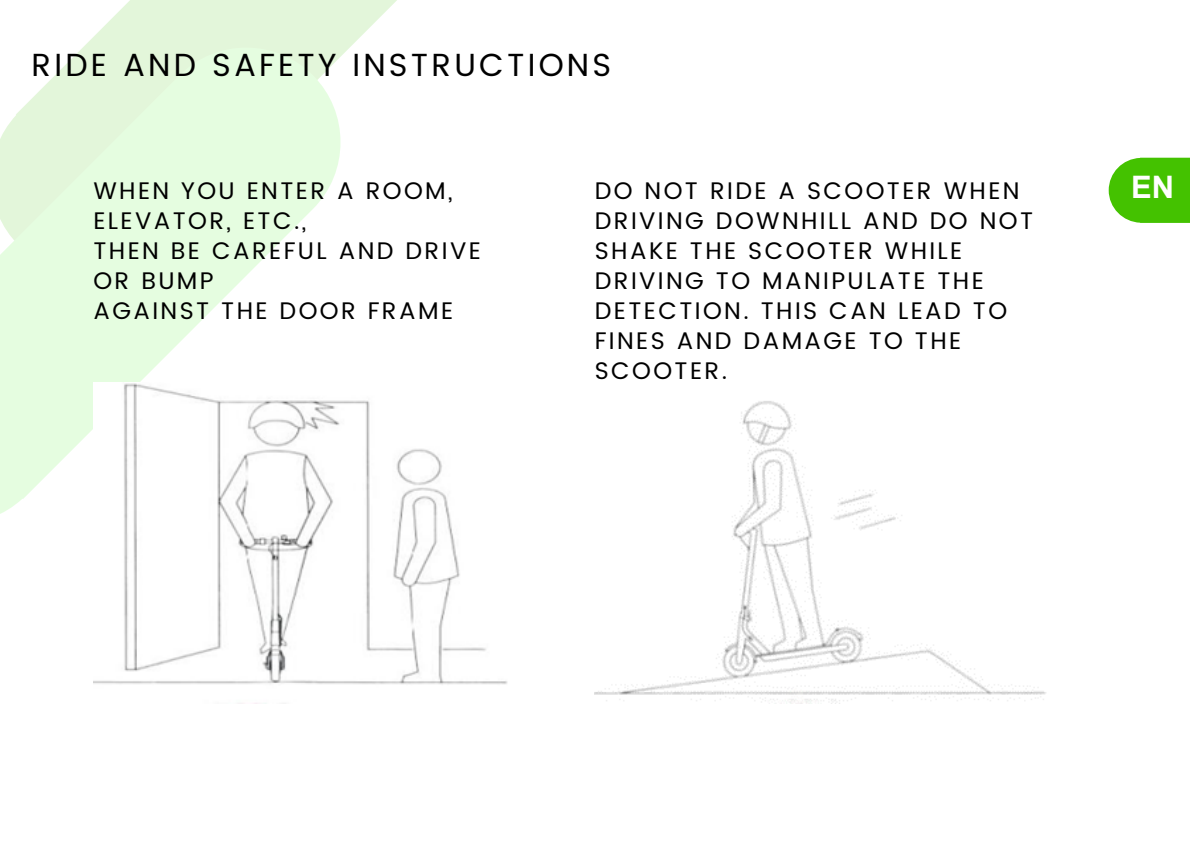
<style>
.page{position:relative;width:1190px;height:851px;background:#fff}
.page>*{position:absolute;margin:0;border:0;box-sizing:border-box;transform-origin:0 0}
.t1{font:32px "Poppins";letter-spacing:.1em;color:#000}
.t2{font:700 31px "Arial";color:#fff}
.t3{font:24px/30px "Poppins";letter-spacing:.1em;color:#000}
</style>
<div class="page">
<svg style="left:121px;top:0;width:276px;height:17px;fill:#e3f6da"></svg>
<svg style="left:0;top:9px;width:380px;height:505px;fill:#e5fde0"></svg>
<img style="left:93px;top:383px;width:414px;height:302px">
<img style="left:595px;top:401px;width:451px;height:302px">
<svg style="left:1109px;top:158px;width:81px;height:65px"></svg>
<h1 class="t1" style="left:32px;top:46px;width:581px">RIDE AND SAFETY INSTRUCTIONS</h1>
<p class="t3" style="left:93px;top:175px;width:389px">WHEN YOU ENTER A ROOM,<br>ELEVATOR, ETC.,<br>THEN BE CAREFUL AND DRIVE<br>OR BUMP<br>AGAINST THE DOOR FRAME</p>
<p class="t3" style="left:595px;top:175px;width:440px">DO NOT RIDE A SCOOTER WHEN<br>DRIVING DOWNHILL AND DO NOT<br>SHAKE THE SCOOTER WHILE<br>DRIVING TO MANIPULATE THE<br>DETECTION. THIS CAN LEAD TO<br>FINES AND DAMAGE TO THE<br>SCOOTER.</p>
<p class="t2" style="left:1131px;top:175px;width:45px">EN</p>
</div>
